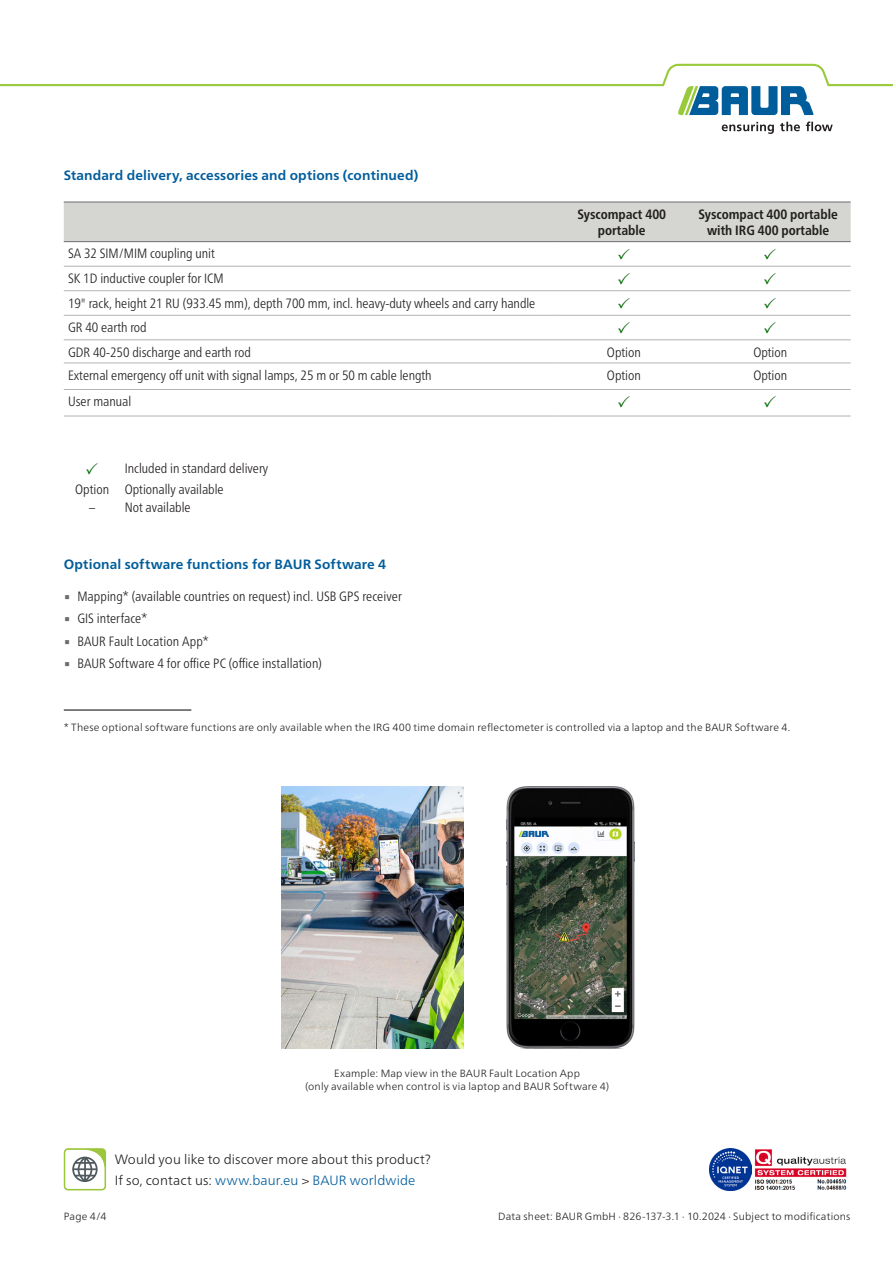
<style>
.page{position:relative;width:893px;height:1263px;background:#fff}
.page>*{position:absolute;margin:0;border:0;box-sizing:border-box;transform-origin:0 0}
.DB_-_Tabelle_Inhalt{font:300 condensed 13.5px "Frutiger Neue LTW1 G";color:#231f20}
.DB_-_Condensed_Überschrift{font:700 13.5px "Frutiger Neue LTW1 G";letter-spacing:.01em;color:#005d9c}
.t1{font:300 13.5px/21.1px "Frutiger Neue LTW1 G";letter-spacing:.01em;color:#231f20}
.DB_-_Tabelle_Überschrift_zentriert{font:700 condensed 13.5px/16.5px "Frutiger Neue LTW1 G";color:#231f20;text-align:center}
.DB_-_Tabelle_Inhalt_zentriert{font:300 condensed 13.5px "Frutiger Neue LTW1 G";color:#231f20}
.DB_-_Fußnote{font:300 10.5px "Frutiger Neue LTW1 G";letter-spacing:.015em;color:#231f20}
.DB_-_Fußnote_zentriert{font:300 10.5px/12.6px "Frutiger Neue LTW1 G";letter-spacing:.015em;color:#231f20;text-align:center}
.s1{font-family:"Lucida Sans Unicode";font-weight:400;font-stretch:normal;color:#6c6d70}
.s2{color:#005d9c}
</style>
<div class="page">
<svg style="left:64px;top:1148px;width:42px;height:42px"></svg>
<img style="left:709px;top:1148px;width:42px;height:42px">
<img style="left:754px;top:1149px;width:92px;height:41px">
<div style="left:64px;top:203px;width:787px;height:38px;background:#d5d6d2"></div>
<hr style="left:64px;top:266px;width:494px;height:1px;background:#b2b3b7">
<hr style="left:558px;top:266px;width:132px;height:1px;background:#b2b3b7">
<hr style="left:690px;top:266px;width:161px;height:1px;background:#b2b3b7">
<hr style="left:64px;top:290px;width:494px;height:1px;background:#b2b3b7">
<hr style="left:558px;top:290px;width:132px;height:1px;background:#b2b3b7">
<hr style="left:690px;top:290px;width:161px;height:1px;background:#b2b3b7">
<hr style="left:64px;top:339px;width:494px;height:1px;background:#b2b3b7">
<hr style="left:558px;top:339px;width:132px;height:1px;background:#b2b3b7">
<hr style="left:690px;top:339px;width:161px;height:1px;background:#b2b3b7">
<hr style="left:64px;top:202px;width:494px;height:1px;background:#6c6d70">
<hr style="left:558px;top:202px;width:132px;height:1px;background:#6c6d70">
<hr style="left:690px;top:202px;width:161px;height:1px;background:#6c6d70">
<hr style="left:64px;top:241px;width:494px;height:1px;background:#6c6d70">
<hr style="left:558px;top:241px;width:132px;height:1px;background:#6c6d70">
<hr style="left:690px;top:241px;width:161px;height:1px;background:#6c6d70">
<hr style="left:64px;top:315px;width:494px;height:1px;background:#b2b3b7">
<hr style="left:558px;top:315px;width:132px;height:1px;background:#b2b3b7">
<hr style="left:690px;top:315px;width:161px;height:1px;background:#b2b3b7">
<hr style="left:64px;top:363px;width:494px;height:1px;background:#b2b3b7">
<hr style="left:558px;top:363px;width:132px;height:1px;background:#b2b3b7">
<hr style="left:690px;top:363px;width:161px;height:1px;background:#b2b3b7">
<hr style="left:64px;top:389px;width:494px;height:1px;background:#b2b3b7">
<hr style="left:558px;top:389px;width:132px;height:1px;background:#b2b3b7">
<hr style="left:690px;top:389px;width:161px;height:1px;background:#b2b3b7">
<hr style="left:64px;top:416px;width:494px;height:1px;background:#b2b3b7">
<hr style="left:558px;top:416px;width:132px;height:1px;background:#b2b3b7">
<hr style="left:690px;top:416px;width:161px;height:1px;background:#b2b3b7">
<svg style="left:618px;top:249px;width:12px;height:11px"></svg>
<svg style="left:764px;top:249px;width:12px;height:11px"></svg>
<svg style="left:618px;top:273px;width:12px;height:11px"></svg>
<svg style="left:764px;top:273px;width:12px;height:11px"></svg>
<svg style="left:618px;top:298px;width:12px;height:11px"></svg>
<svg style="left:764px;top:298px;width:12px;height:11px"></svg>
<svg style="left:618px;top:322px;width:12px;height:11px"></svg>
<svg style="left:764px;top:322px;width:12px;height:11px"></svg>
<svg style="left:618px;top:396px;width:12px;height:12px"></svg>
<svg style="left:764px;top:396px;width:12px;height:12px"></svg>
<svg style="left:86px;top:463px;width:12px;height:12px"></svg>
<hr style="left:64px;top:710px;width:127px;height:1px;background:#000">
<img style="left:507px;top:786px;width:127px;height:262px">
<img style="left:281px;top:786px;width:182px;height:262px">
<svg style="left:722px;top:122px;width:52px;height:12px"></svg>
<svg style="left:780px;top:122px;width:20px;height:9px"></svg>
<svg style="left:806px;top:122px;width:27px;height:9px"></svg>
<svg style="left:0;top:64px;width:893px;height:51px"></svg>
<p class="DB_-_Condensed_Überschrift" style="left:64px;top:166px;width:356px">Standard delivery, accessories and options (continued)</p>
<p class="DB_-_Tabelle_Überschrift_zentriert" style="left:577px;top:205px;width:90px">Syscompact 400 portable</p>
<p class="DB_-_Tabelle_Überschrift_zentriert" style="left:698px;top:205px;width:141px">Syscompact 400 portable with IRG 400 portable</p>
<p class="DB_-_Tabelle_Inhalt" style="left:68px;top:244px;width:148px">SA 32 SIM/MIM coupling unit</p>
<p class="DB_-_Tabelle_Inhalt" style="left:68px;top:268px;width:157px">SK 1D inductive coupler for ICM</p>
<p class="DB_-_Tabelle_Inhalt" style="left:68px;top:293px;width:469px">19" rack, height 21 RU (933.45 mm), depth 700 mm, incl. heavy-duty wheels and carry handle</p>
<p class="DB_-_Tabelle_Inhalt" style="left:68px;top:317px;width:80px">GR 40 earth rod</p>
<p class="DB_-_Tabelle_Inhalt" style="left:68px;top:342px;width:184px">GDR 40-250 discharge and earth rod</p>
<p class="DB_-_Tabelle_Inhalt_zentriert" style="left:607px;top:342px;width:35px">Option</p>
<p class="DB_-_Tabelle_Inhalt_zentriert" style="left:753px;top:342px;width:35px">Option</p>
<p class="DB_-_Tabelle_Inhalt" style="left:68px;top:365px;width:365px">External emergency off unit with signal lamps, 25 m or 50 m cable length</p>
<p class="DB_-_Tabelle_Inhalt_zentriert" style="left:607px;top:365px;width:35px">Option</p>
<p class="DB_-_Tabelle_Inhalt_zentriert" style="left:753px;top:365px;width:35px">Option</p>
<p class="DB_-_Tabelle_Inhalt" style="left:68px;top:392px;width:65px">User manual</p>
<p class="DB_-_Tabelle_Inhalt" style="left:125px;top:459px;width:145px">Included in standard delivery</p>
<p class="DB_-_Tabelle_Inhalt_zentriert" style="left:75px;top:479px;width:35px">Option</p>
<p class="DB_-_Tabelle_Inhalt" style="left:125px;top:479px;width:100px">Optionally available</p>
<p class="DB_-_Tabelle_Inhalt_zentriert" style="left:89px;top:498px;width:8px">–</p>
<p class="DB_-_Tabelle_Inhalt" style="left:125px;top:498px;width:67px">Not available</p>
<p class="DB_-_Condensed_Überschrift" style="left:64px;top:555px;width:324px">Optional software functions for BAUR Software 4</p>
<p class="DB_-_Tabelle_Inhalt" style="left:64px;top:586px;width:340px"><span class="s1">▪</span> Mapping* (available countries on request) incl. USB GPS receiver</p>
<p class="DB_-_Tabelle_Inhalt" style="left:64px;top:609px;width:85px"><span class="s1">▪</span> GIS interface*</p>
<p class="DB_-_Tabelle_Inhalt" style="left:64px;top:631px;width:147px"><span class="s1">▪</span> BAUR Fault Location App*</p>
<p class="DB_-_Tabelle_Inhalt" style="left:64px;top:653px;width:260px"><span class="s1">▪</span> BAUR Software 4 for office PC (office installation)</p>
<p class="DB_-_Fußnote" style="left:64px;top:720px;width:728px">* These optional software functions are only available when the IRG 400 time domain reflectometer is controlled via a laptop and the BAUR Software 4.</p>
<p class="DB_-_Fußnote_zentriert" style="left:305px;top:1066px;width:306px">Example: Map view in the BAUR Fault Location App<br>(only available when control is via laptop and BAUR Software 4)</p>
<p class="t1" style="left:115px;top:1147px;width:318px">Would you like to discover more about this product?<br>If so, contact us: <span class="s2">www.baur.eu</span> &gt; <span class="s2">BAUR worldwide</span></p>
<p class="DB_-_Fußnote" style="left:64px;top:1208px;width:44px">Page 4/4</p>
<p class="DB_-_Fußnote" style="left:498px;top:1208px;width:354px">Data sheet: BAUR GmbH · 826-137-3.1 · 10.2024 · Subject to modifications</p>
</div>
